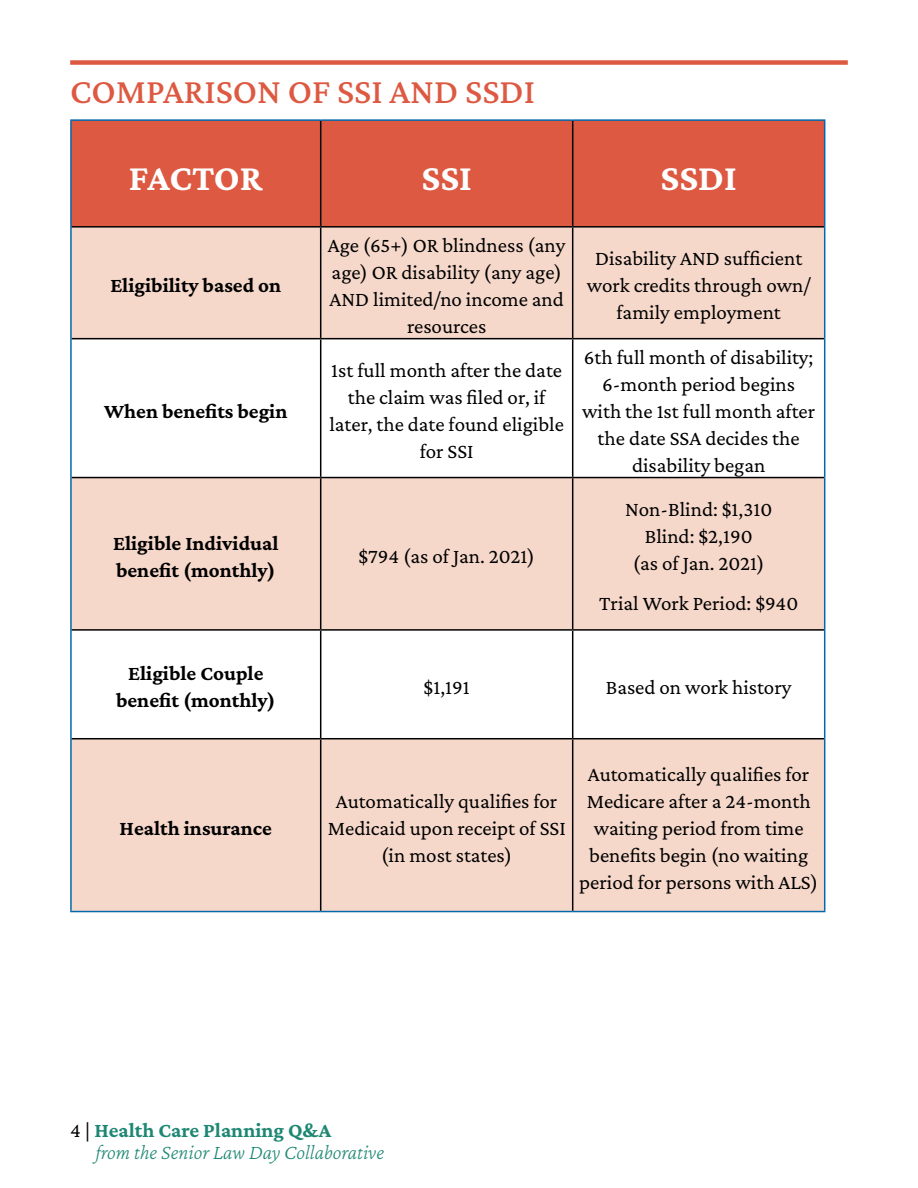
<style>
.page{position:relative;width:918px;height:1188px;background:#fff}
.page>*{position:absolute;margin:0;border:0;box-sizing:border-box;transform-origin:0 0}
.body_copy{font:700 37.5px "Crimson Pro";color:#fff}
.Subhead_1_copy{font:500 36px "Crimson Pro";color:#dd5942}
.body{font:21px/27px "Crimson Pro";color:#000;text-align:center}
.body-2{font:700 21px/27px "Crimson Pro";color:#000}
.t1{font:italic 200 21px/22.5px "Crimson Pro";color:#1e8773}
.s1{font-weight:400;font-style:normal;color:#000}
.s2{font-weight:700;font-style:normal}
</style>
<div class="page">
<div style="left:70px;top:60px;width:778px;height:5px;background:#dd5942"></div>
<div style="left:72px;top:121px;width:752px;height:105px;background:#dd5942"></div>
<svg style="left:72px;top:228px;width:752px;height:683px;fill:#f6d8cb"></svg>
<hr style="left:70px;top:119px;width:251px;height:2px;background:#0068ac">
<hr style="left:70px;top:121px;width:2px;height:106px;background:#0068ac">
<hr style="left:321px;top:119px;width:252px;height:2px;background:#0068ac">
<hr style="left:573px;top:119px;width:252px;height:2px;background:#0068ac">
<hr style="left:824px;top:121px;width:1px;height:106px;background:#0068ac">
<hr style="left:70px;top:227px;width:2px;height:112px;background:#0068ac">
<hr style="left:824px;top:227px;width:1px;height:112px;background:#0068ac">
<hr style="left:70px;top:339px;width:2px;height:139px;background:#0068ac">
<hr style="left:824px;top:339px;width:1px;height:139px;background:#0068ac">
<hr style="left:70px;top:478px;width:2px;height:152px;background:#0068ac">
<hr style="left:824px;top:478px;width:1px;height:152px;background:#0068ac">
<hr style="left:70px;top:630px;width:2px;height:109px;background:#0068ac">
<hr style="left:824px;top:630px;width:1px;height:109px;background:#0068ac">
<hr style="left:70px;top:739px;width:2px;height:172px;background:#0068ac">
<hr style="left:824px;top:739px;width:1px;height:172px;background:#0068ac">
<hr style="left:70px;top:911px;width:251px;height:1px;background:#0068ac">
<hr style="left:321px;top:911px;width:252px;height:1px;background:#0068ac">
<hr style="left:573px;top:911px;width:252px;height:1px;background:#0068ac">
<hr style="left:320px;top:121px;width:1px;height:105px;background:#000">
<hr style="left:572px;top:121px;width:1px;height:105px;background:#000">
<hr style="left:72px;top:226px;width:249px;height:2px;background:#000">
<hr style="left:321px;top:226px;width:252px;height:2px;background:#000">
<hr style="left:320px;top:228px;width:1px;height:110px;background:#000">
<hr style="left:573px;top:226px;width:251px;height:2px;background:#000">
<hr style="left:572px;top:228px;width:1px;height:110px;background:#000">
<hr style="left:72px;top:338px;width:249px;height:1px;background:#000">
<hr style="left:321px;top:338px;width:252px;height:1px;background:#000">
<hr style="left:320px;top:339px;width:1px;height:138px;background:#000">
<hr style="left:573px;top:338px;width:251px;height:1px;background:#000">
<hr style="left:572px;top:339px;width:1px;height:138px;background:#000">
<hr style="left:72px;top:477px;width:249px;height:1px;background:#000">
<hr style="left:321px;top:477px;width:252px;height:1px;background:#000">
<hr style="left:320px;top:478px;width:1px;height:151px;background:#000">
<hr style="left:573px;top:477px;width:251px;height:1px;background:#000">
<hr style="left:572px;top:478px;width:1px;height:151px;background:#000">
<hr style="left:72px;top:629px;width:249px;height:2px;background:#000">
<hr style="left:321px;top:629px;width:252px;height:2px;background:#000">
<hr style="left:320px;top:631px;width:1px;height:107px;background:#000">
<hr style="left:573px;top:629px;width:251px;height:2px;background:#000">
<hr style="left:572px;top:631px;width:1px;height:107px;background:#000">
<hr style="left:72px;top:738px;width:249px;height:1px;background:#000">
<hr style="left:321px;top:738px;width:252px;height:1px;background:#000">
<hr style="left:320px;top:739px;width:1px;height:172px;background:#000">
<hr style="left:573px;top:738px;width:251px;height:1px;background:#000">
<hr style="left:572px;top:739px;width:1px;height:172px;background:#000">
<h2 class="Subhead_1_copy" style="left:70px;top:68px;width:466px">COMPARISON OF SSI AND SSDI</h2>
<p class="body_copy" style="left:129px;top:154px;width:135px">FACTOR</p>
<p class="body_copy" style="left:422px;top:154px;width:52px">SSI</p>
<p class="body_copy" style="left:661px;top:154px;width:78px">SSDI</p>
<p class="body-2" style="left:110px;top:272px;width:172px">Eligibility based on</p>
<p class="body-2" style="left:104px;top:397px;width:185px">When benefits begin</p>
<p class="body-2" style="left:113px;top:529px;width:167px">Eligible Individual benefit (monthly)</p>
<p class="body-2" style="left:116px;top:660px;width:161px;text-align:center">Eligible Couple benefit (monthly)</p>
<p class="body-2" style="left:120px;top:814px;width:154px">Health insurance</p>
<p class="body" style="left:328px;top:231px;width:239px">Age (65+) OR blindness (any age) OR disability (any age)<br>AND limited/no income and resources</p>
<p class="body" style="left:329px;top:356px;width:236px">1st full month after the date the claim was filed or, if later, the date found eligible for SSI</p>
<p class="body" style="left:358px;top:542px;width:178px">$794 (as of Jan. 2021)</p>
<p class="body" style="left:587px;top:244px;width:225px">Disability AND sufficient work credits through own/ family employment</p>
<p class="body" style="left:582px;top:343px;width:235px">6th full month of disability;<br>6-month period begins with the 1st full month after the date SSA decides the disability began</p>
<p class="body" style="left:625px;top:495px;width:149px">Non-Blind: $1,310<br>Blind: $2,190<br>(as of Jan. 2021)</p>
<p class="body" style="left:599px;top:590px;width:201px">Trial Work Period: $940</p>
<p class="body" style="left:424px;top:673px;width:48px">$1,191</p>
<p class="body" style="left:606px;top:673px;width:187px">Based on work history</p>
<p class="body" style="left:328px;top:787px;width:239px">Automatically qualifies for<br>Medicaid upon receipt of SSI (in most states)</p>
<p class="body" style="left:579px;top:760px;width:240px">Automatically qualifies for<br>Medicare after a 24-month waiting period from time benefits begin (no waiting period for persons with ALS)</p>
<p class="t1" style="left:96px;top:1118px;width:290px;text-indent:-25px"><span class="s1">4 |</span> <span class="s2">Health Care Planning Q&amp;A<br></span>from the Senior Law Day Collaborative</p>
</div>
